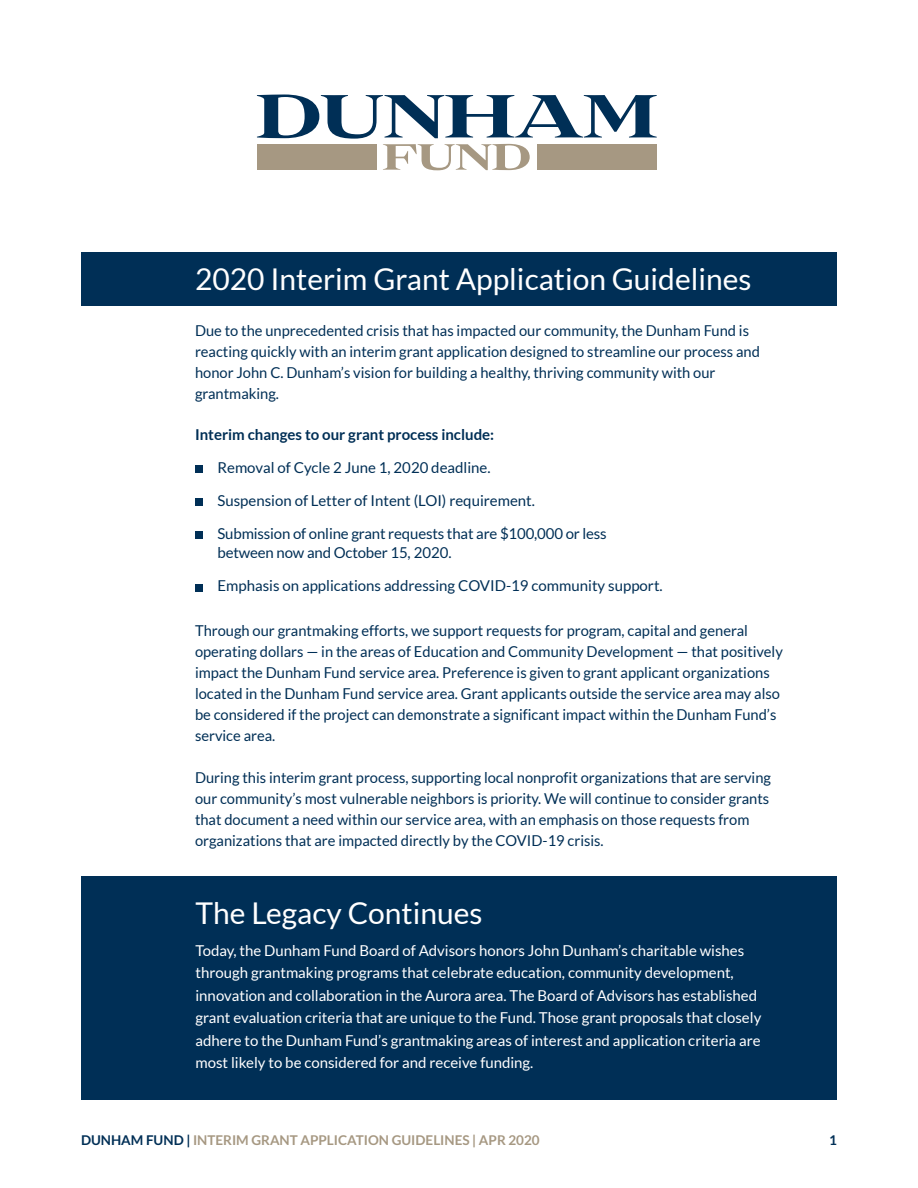
<style>
.page{position:relative;width:918px;height:1188px;background:#fff}
.page>*{position:absolute;margin:0;border:0;box-sizing:border-box;transform-origin:0 0}
.t1{font:30px "Lato";color:#fff}
.t2{font:15px/21px "Lato";color:#002f56}
.t3{font:15px/22.5px "Lato";color:#fff}
.t4{font:700 15px "Lato";color:#002f56}
.t5{font:700 13.5px "Lato";color:#a69882}
.t6{font:700 13.5px "Lato";color:#002f56}
.s1{color:#002f56}
</style>
<div class="page">
<svg style="left:257px;top:94px;width:400px;height:76px"></svg>
<div style="left:257px;top:144px;width:119px;height:26px;background:#a69882"></div>
<div style="left:538px;top:144px;width:119px;height:26px;background:#a69882"></div>
<div style="left:81px;top:252px;width:756px;height:54px;background:#002f56"></div>
<div style="left:195px;top:466px;width:7px;height:7px;background:#002f56"></div>
<div style="left:195px;top:499px;width:7px;height:7px;background:#002f56"></div>
<div style="left:195px;top:532px;width:7px;height:7px;background:#002f56"></div>
<div style="left:195px;top:584px;width:7px;height:7px;background:#002f56"></div>
<div style="left:81px;top:877px;width:756px;height:223px;background:#002f56"></div>
<h1 class="t1" style="left:195px;top:262px;width:558px">2020 Interim Grant Application Guidelines</h1>
<p class="t2" style="left:195px;top:320px;width:566px">Due to the unprecedented crisis that has impacted our community, the Dunham Fund is reacting quickly with an interim grant application designed to streamline our process and honor John C. Dunham’s vision for building a healthy, thriving community with our grantmaking.</p>
<p class="t4" style="left:195px;top:426px;width:301px">Interim changes to our grant process include:</p>
<p class="t2" style="left:217px;top:457px;width:275px">Removal of Cycle 2 June 1, 2020 deadline.</p>
<p class="t2" style="left:217px;top:490px;width:319px">Suspension of Letter of Intent (LOI) requirement.</p>
<p class="t2" style="left:217px;top:524px;width:391px;line-height:19.5px">Submission of online grant requests that are $100,000 or less between now and October 15, 2020.</p>
<p class="t2" style="left:217px;top:575px;width:447px">Emphasis on applications addressing COVID-19 community support.</p>
<p class="t2" style="left:195px;top:620px;width:589px">Through our grantmaking efforts, we support requests for program, capital and general operating dollars — in the areas of Education and Community Development — that positively impact the Dunham Fund service area. Preference is given to grant applicant organizations located in the Dunham Fund service area. Grant applicants outside the service area may also be considered if the project can demonstrate a significant impact within the Dunham Fund’s service area.</p>
<p class="t2" style="left:195px;top:767px;width:578px">During this interim grant process, supporting local nonprofit organizations that are serving our community’s most vulnerable neighbors is priority. We will continue to consider grants that document a need within our service area, with an emphasis on those requests from organizations that are impacted directly by the COVID-19 crisis.</p>
<h1 class="t1" style="left:195px;top:897px;width:289px">The Legacy Continues</h1>
<p class="t3" style="left:195px;top:939px;width:567px">Today, the Dunham Fund Board of Advisors honors John Dunham’s charitable wishes through grantmaking programs that celebrate education, community development, innovation and collaboration in the Aurora area. The Board of Advisors has established grant evaluation criteria that are unique to the Fund. Those grant proposals that closely adhere to the Dunham Fund’s grantmaking areas of interest and application criteria are most likely to be considered for and receive funding.</p>
<p class="t5" style="left:81px;top:1132px;width:460px"><span class="s1">DUNHAM FUND |</span> INTERIM GRANT APPLICATION GUIDELINES | APR 2020</p>
<p class="t6" style="left:829px;top:1132px;width:9px">1</p>
</div>
